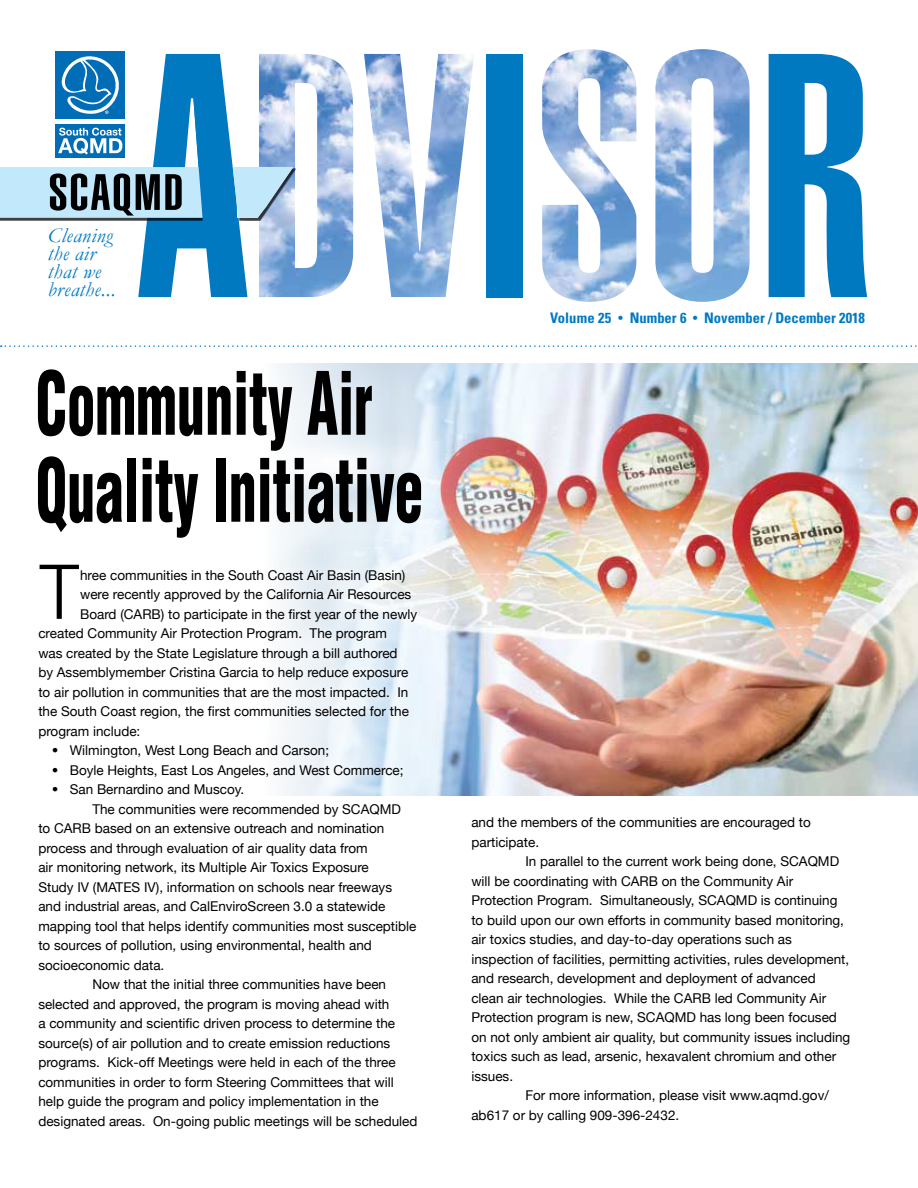
<style>
.page{position:relative;width:918px;height:1188px;background:#fff}
.page>*{position:absolute;margin:0;border:0;box-sizing:border-box;transform-origin:0 0}
.t1{font:900 condensed 85.05px/87px "Helvetica";color:#000;scale:.66 1}
.t2{font:300 75.15px "Helvetica";color:#000}
.t3{font:italic 21px/18px "Garamond";letter-spacing:.02em;color:#0079c1}
.t4{font:700 condensed 14.55px "Univers";color:#0079c1}
.t5{font:13.5px "Helvetica Neue";color:#000}
.s1{font-family:"Helvetica";font-weight:900}
.s2{font-size:11.7px}
</style>
<div class="page">
<img style="left:278px;top:364px;width:640px;height:432px">
<svg style="left:769px;top:54px;width:98px;height:243px"></svg>
<img style="left:542px;top:49px;width:208px;height:253px">
<div style="left:486px;top:54px;width:36px;height:243px;background:#0079c1"></div>
<img style="left:293px;top:54px;width:181px;height:243px">
<div style="left:238px;top:168px;width:58px;height:53px;background:#000;opacity:.75"></div>
<svg style="left:1px;top:345px;width:916px;height:2px"></svg>
<div style="left:55px;top:51px;width:70px;height:68px;background:#006db6"></div>
<svg style="left:0;top:54px;width:293px;height:243px"></svg>
<img style="left:278px;top:552px;width:584px;height:244px">
<h3 class="t3" style="left:48px;top:226px;width:69px">Cleaning the air that we breathe...</h3>
<h1 class="t1" style="left:36px;top:359px;width:588px">Community Air<br>Quality Initiative</h1>
<h2 class="t2" style="left:38px;top:528px;width:43px">T</h2>
<p class="t5" style="left:80px;top:565px;width:327px">hree communities in the South Coast Air Basin (Basin)</p>
<p class="t5" style="left:80px;top:585px;width:333px">were recently approved by the California Air Resources</p>
<p class="t5" style="left:80px;top:604px;width:339px">Board (CARB) to participate in the first year of the newly</p>
<p class="t5" style="left:38px;top:624px;width:350px">created Community Air Protection Program. The program</p>
<p class="t5" style="left:38px;top:643px;width:361px">was created by the State Legislature through a bill authored</p>
<p class="t5" style="left:38px;top:663px;width:372px">by Assemblymember Cristina Garcia to help reduce exposure</p>
<p class="t5" style="left:38px;top:682px;width:372px">to air pollution in communities that are the most impacted. In</p>
<p class="t5" style="left:38px;top:702px;width:372px">the South Coast region, the first communities selected for the</p>
<p class="t5" style="left:38px;top:721px;width:104px">program include:</p>
<p class="t5" style="left:52px;top:741px;width:279px"><span class="s1">•</span> Wilmington, West Long Beach and Carson;</p>
<p class="t5" style="left:52px;top:760px;width:353px"><span class="s1">•</span> Boyle Heights, East Los Angeles, and West Commerce;</p>
<p class="t5" style="left:52px;top:780px;width:194px"><span class="s1">•</span> San Bernardino and Muscoy.</p>
<p class="t5" style="left:92px;top:799px;width:310px">The communities were recommended by SCAQMD</p>
<p class="t5" style="left:38px;top:819px;width:348px">to CARB based on an extensive outreach and nomination</p>
<p class="t5" style="left:38px;top:838px;width:331px">process and through evaluation of air quality data from</p>
<p class="t5" style="left:38px;top:858px;width:332px">air monitoring network, its Multiple Air Toxics Exposure</p>
<p class="t5" style="left:38px;top:877px;width:355px">Study IV (MATES IV), information on schools near freeways</p>
<p class="t5" style="left:38px;top:897px;width:349px">and industrial areas, and CalEnviroScreen 3.0 a statewide</p>
<p class="t5" style="left:38px;top:916px;width:380px">mapping tool that helps identify communities most susceptible</p>
<p class="t5" style="left:38px;top:936px;width:335px">to sources of pollution, using environmental, health and</p>
<p class="t5" style="left:38px;top:955px;width:128px">socioeconomic data.</p>
<p class="t5" style="left:92px;top:975px;width:295px">Now that the initial three communities have been</p>
<p class="t5" style="left:38px;top:994px;width:353px">selected and approved, the program is moving ahead with</p>
<p class="t5" style="left:38px;top:1014px;width:358px">a community and scientific driven process to determine the</p>
<p class="t5" style="left:38px;top:1033px;width:354px">source(s) of air pollution and to create emission reductions</p>
<p class="t5" style="left:38px;top:1053px;width:359px">programs. Kick-off Meetings were held in each of the three</p>
<p class="t5" style="left:38px;top:1072px;width:357px">communities in order to form Steering Committees that will</p>
<p class="t5" style="left:38px;top:1092px;width:342px">help guide the program and policy implementation in the</p>
<p class="t5" style="left:38px;top:1111px;width:381px">designated areas. On-going public meetings will be scheduled</p>
<p class="t4" style="left:550px;top:309px;width:317px">Volume 25 <span class="s2">•</span> Number 6 <span class="s2">•</span> November / December 2018</p>
<p class="t5" style="left:471px;top:813px;width:341px">and the members of the communities are encouraged to</p>
<p class="t5" style="left:471px;top:832px;width:69px">participate.</p>
<p class="t5" style="left:525px;top:852px;width:315px">In parallel to the current work being done, SCAQMD</p>
<p class="t5" style="left:471px;top:871px;width:323px">will be coordinating with CARB on the Community Air</p>
<p class="t5" style="left:471px;top:891px;width:368px">Protection Program. Simultaneously, SCAQMD is continuing</p>
<p class="t5" style="left:471px;top:910px;width:374px">to build upon our own efforts in community based monitoring,</p>
<p class="t5" style="left:471px;top:930px;width:322px">air toxics studies, and day-to-day operations such as</p>
<p class="t5" style="left:471px;top:949px;width:379px">inspection of facilities, permitting activities, rules development,</p>
<p class="t5" style="left:471px;top:969px;width:346px">and research, development and deployment of advanced</p>
<p class="t5" style="left:471px;top:988px;width:356px">clean air technologies. While the CARB led Community Air</p>
<p class="t5" style="left:471px;top:1008px;width:367px">Protection program is new, SCAQMD has long been focused</p>
<p class="t5" style="left:471px;top:1027px;width:380px">on not only ambient air quality, but community issues including</p>
<p class="t5" style="left:471px;top:1047px;width:366px">toxics such as lead, arsenic, hexavalent chromium and other</p>
<p class="t5" style="left:471px;top:1066px;width:43px">issues.</p>
<p class="t5" style="left:525px;top:1086px;width:305px">For more information, please visit www.aqmd.gov/</p>
<p class="t5" style="left:471px;top:1105px;width:209px">ab617 or by calling 909-396-2432.</p>
</div>
